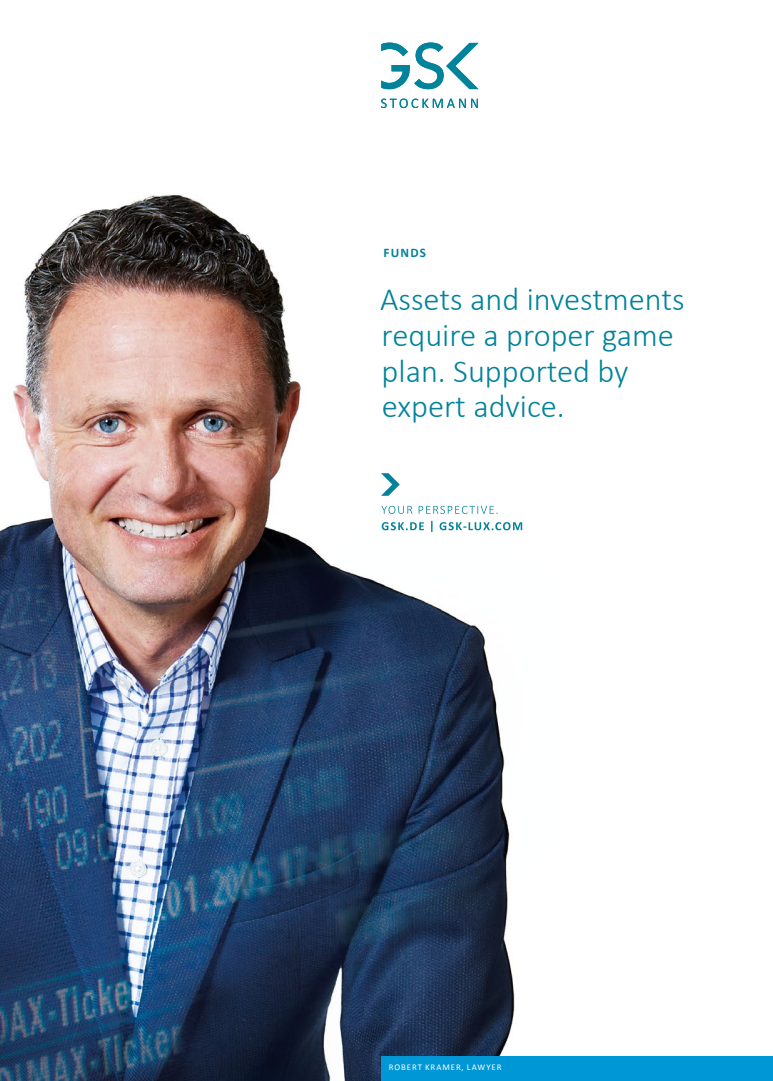
<style>
.page{position:relative;width:773px;height:1081px;background:#fff}
.page>*{position:absolute;margin:0;border:0;box-sizing:border-box;transform-origin:0 0}
.Cover_01_Head{font:300 32.5px/35.8px "Calibri";color:#00839b}
.Cover_00_Sektor{font:700 13.12px "Calibri";letter-spacing:.09em;color:#00839b}
.t1{font:8.75px "Calibri";letter-spacing:.105em;color:#fff}
</style>
<div class="page">
<img style="left:0;top:194px;width:523px;height:887px">
<svg style="left:381px;top:473px;width:18px;height:23px"></svg>
<svg style="left:381px;top:506px;width:31px;height:8px"></svg>
<svg style="left:418px;top:506px;width:79px;height:8px"></svg>
<svg style="left:381px;top:522px;width:43px;height:8px"></svg>
<svg style="left:439px;top:522px;width:83px;height:8px"></svg>
<div style="left:381px;top:1056px;width:391px;height:25px;background:#0097d7"></div>
<svg style="left:381px;top:43px;width:97px;height:46px"></svg>
<svg style="left:381px;top:99px;width:97px;height:9px"></svg>
<p class="Cover_00_Sektor" style="left:383px;top:244px;width:44px">FUNDS</p>
<p class="Cover_01_Head" style="left:380px;top:280px;width:306px">Assets and investments require a proper game plan. Supported by expert advice.</p>
<p class="t1" style="left:389px;top:1061px;width:114px">ROBERT KRAMER, LAWYER</p>
</div>
